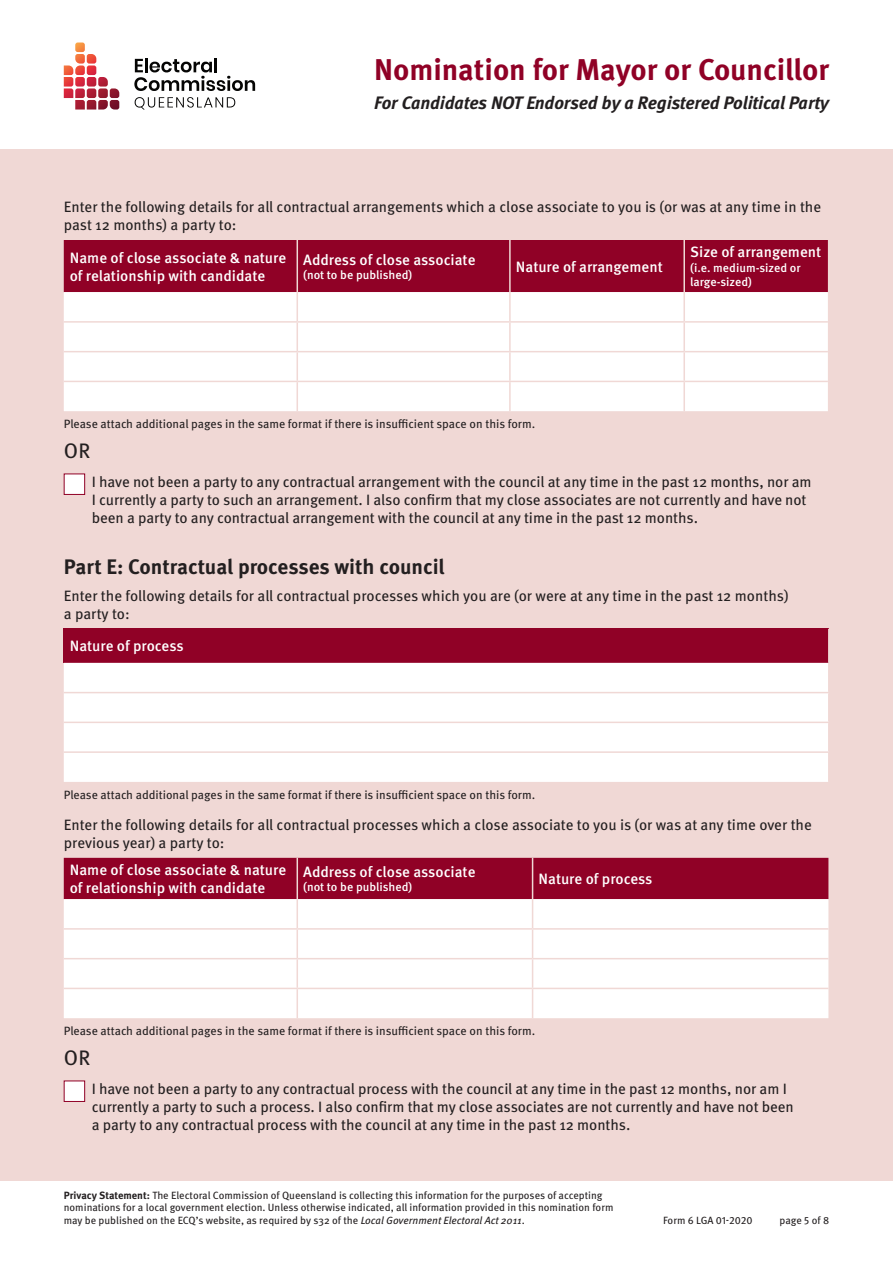
<style>
.page{position:relative;width:893px;height:1263px;background:#fff}
.page>*{position:absolute;margin:0;border:0;box-sizing:border-box;transform-origin:0 0}
.t1{font:700 30px "Meta Pro";color:#900126}
.t2{font:700 21px "Meta Pro";letter-spacing:-.005em;color:#231f20}
.t3{font:21px "Meta Pro";color:#231f20}
.t4{font:italic 700 18px "Meta Pro";letter-spacing:-.015em;color:#231f20}
.t5{font:15px/18px "Meta Pro";letter-spacing:-.005em;color:#231f20}
.t6{font:500 15px/18px "Meta Pro";color:#fff}
.t7{font:12px "Meta Pro";color:#231f20}
.t8{font:500 12px/14.4px "Meta Pro";color:#fff}
.t9{font:10.5px/12.6px "Meta Pro";color:#231f20}
.s1{font-weight:700}
.s2{font-style:italic}
</style>
<div class="page">
<div style="left:0;top:149px;width:893px;height:1031px;background:#f0d8d5"></div>
<svg style="left:64px;top:43px;width:55px;height:67px"></svg>
<hr style="left:145px;top:58px;width:3px;height:14px;background:#050504">
<svg style="left:134px;top:59px;width:121px;height:32px"></svg>
<hr style="left:214px;top:58px;width:3px;height:14px;background:#050504">
<svg style="left:135px;top:97px;width:100px;height:13px"></svg>
<div style="left:64px;top:629px;width:765px;height:34px;background:#900126"></div>
<div style="left:64px;top:663px;width:764px;height:119px;background:#fff"></div>
<hr style="left:828px;top:629px;width:2px;height:34px;background:#f0d8d5">
<hr style="left:64px;top:692px;width:766px;height:1px;background:#f0d8d5">
<hr style="left:64px;top:722px;width:766px;height:1px;background:#f0d8d5">
<hr style="left:64px;top:751px;width:766px;height:2px;background:#f0d8d5">
<svg style="left:64px;top:858px;width:764px;height:160px;background:#e2bcc6"></svg>
<div style="left:64px;top:1080px;width:21px;height:22px;background:#fff;border:1px solid #900126"></div>
<svg style="left:64px;top:240px;width:764px;height:171px;background:#dcb0bb"></svg>
<hr style="left:510px;top:381px;width:174px;height:1px;background:#f0d8d5">
<hr style="left:509px;top:382px;width:2px;height:29px;background:#f0d8d5">
<hr style="left:684px;top:381px;width:144px;height:1px;background:#f0d8d5">
<hr style="left:683px;top:382px;width:2px;height:29px;background:#f0d8d5">
<div style="left:64px;top:473px;width:21px;height:22px;background:#fff;border:1px solid #900126"></div>
<h1 class="t1" style="left:374px;top:50px;width:457px">Nomination for Mayor or Councillor</h1>
<p class="t4" style="left:374px;top:91px;width:457px">For Candidates NOT Endorsed by a Registered Political Party</p>
<p class="t5" style="left:64px;top:198px;width:759px">Enter the following details for all contractual arrangements which a close associate to you is (or was at any time in the past 12 months) a party to:</p>
<p class="t6" style="left:70px;top:249px;width:218px">Name of close associate &amp; nature of relationship with candidate</p>
<p class="t6" style="left:303px;top:251px;width:174px">Address of close associate</p>
<p class="t6" style="left:690px;top:244px;width:133px">Size of arrangement</p>
<p class="t8" style="left:690px;top:261px;width:112px">(i.e. medium-sized or large-sized)</p>
<p class="t6" style="left:516px;top:258px;width:148px">Nature of arrangement</p>
<p class="t8" style="left:303px;top:268px;width:110px">(not to be published)</p>
<p class="t7" style="left:64px;top:416px;width:473px">Please attach additional pages in the same format if there is insufficient space on this form.</p>
<h2 class="t3" style="left:64px;top:437px;width:28px">OR</h2>
<p class="t5" style="left:92px;top:474px;width:721px">I have not been a party to any contractual arrangement with the council at any time in the past 12 months, nor am<br>I currently a party to such an arrangement. I also confirm that my close associates are not currently and have not been a party to any contractual arrangement with the council at any time in the past 12 months.</p>
<h2 class="t2" style="left:64px;top:553px;width:382px">Part E: Contractual processes with council</h2>
<p class="t5" style="left:64px;top:587px;width:726px">Enter the following details for all contractual processes which you are (or were at any time in the past 12 months) a party to:</p>
<p class="t6" style="left:70px;top:638px;width:115px">Nature of process</p>
<p class="t7" style="left:64px;top:787px;width:473px">Please attach additional pages in the same format if there is insufficient space on this form.</p>
<p class="t5" style="left:64px;top:816px;width:750px">Enter the following details for all contractual processes which a close associate to you is (or was at any time over the previous year) a party to:</p>
<p class="t6" style="left:70px;top:861px;width:218px">Name of close associate &amp; nature of relationship with candidate</p>
<p class="t6" style="left:303px;top:863px;width:174px">Address of close associate</p>
<p class="t6" style="left:539px;top:870px;width:115px">Nature of process</p>
<p class="t8" style="left:303px;top:880px;width:110px">(not to be published)</p>
<p class="t7" style="left:64px;top:1023px;width:473px">Please attach additional pages in the same format if there is insufficient space on this form.</p>
<h2 class="t3" style="left:64px;top:1044px;width:28px">OR</h2>
<p class="t5" style="left:92px;top:1080px;width:704px">I have not been a party to any contractual process with the council at any time in the past 12 months, nor am I currently a party to such a process. I also confirm that my close associates are not currently and have not been a party to any contractual process with the council at any time in the past 12 months.</p>
<p class="t9" style="left:64px;top:1189px;width:551px"><span class="s1">Privacy Statement:</span> The Electoral Commission of Queensland is collecting this information for the purposes of accepting nominations for a local government election. Unless otherwise indicated, all information provided in this nomination form may be published on the ECQ’s website, as required by s32 of the <span class="s2">Local Government Electoral Act 2011</span>.</p>
<p class="t9" style="left:663px;top:1214px;width:91px">Form 6 LGA 01-2020</p>
<p class="t9" style="left:780px;top:1214px;width:51px">page 5 of 8</p>
</div>
